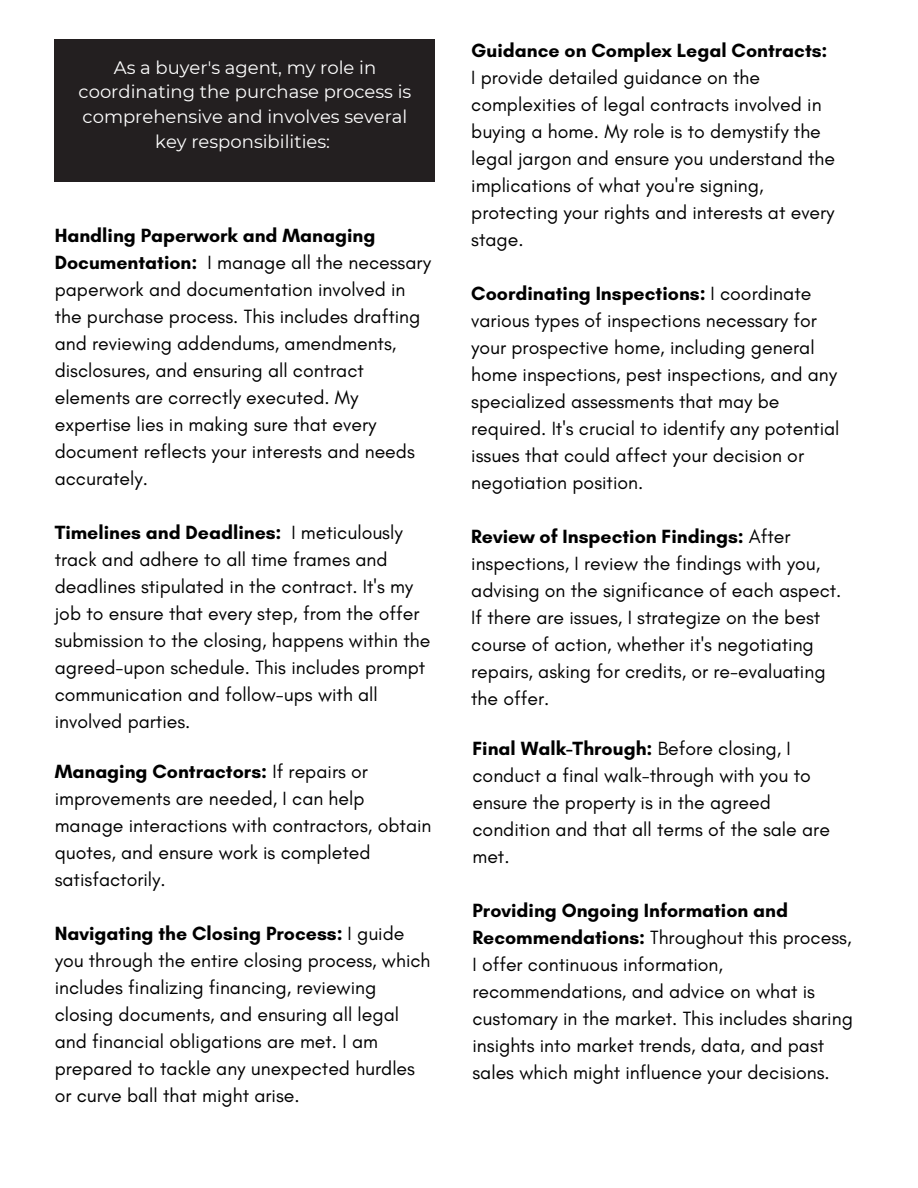
<style>
.page{position:relative;width:918px;height:1188px;background:#fff}
.page>*{position:absolute;margin:0;border:0;box-sizing:border-box;transform-origin:0 0}
.t1{font:19.5px/27px "Glacial Indifference";color:#000}
.t2{font:700 19.5px "Glacial Indifference";color:#000}
.t3{font:18px/24.8px "Montserrat";color:#fff;text-align:center}
.s1{font-weight:700}
</style>
<div class="page">
<div style="left:55px;top:39px;width:380px;height:143px;background:#231f20"></div>
<p class="t3" style="left:79px;top:55px;width:334px">As a buyer's agent, my role in coordinating the purchase process is comprehensive and involves several key responsibilities:</p>
<p class="t1" style="left:55px;top:222px;width:378px"><span class="s1">Handling Paperwork and Managing Documentation:</span> I manage all the necessary paperwork and documentation involved in the purchase process. This includes drafting and reviewing addendums, amendments, disclosures, and ensuring all contract elements are correctly executed. My expertise lies in making sure that every document reflects your interests and needs accurately.</p>
<p class="t1" style="left:55px;top:519px;width:377px"><span class="s1">Timelines and Deadlines:</span> I meticulously track and adhere to all time frames and deadlines stipulated in the contract. It's my job to ensure that every step, from the offer submission to the closing, happens within the agreed-upon schedule. This includes prompt communication and follow-ups with all involved parties.</p>
<p class="t1" style="left:55px;top:758px;width:378px"><span class="s1">Managing Contractors:</span> If repairs or improvements are needed, I can help manage interactions with contractors, obtain quotes, and ensure work is completed satisfactorily.</p>
<p class="t1" style="left:55px;top:920px;width:377px"><span class="s1">Navigating the Closing Process:</span> I guide you through the entire closing process, which includes finalizing financing, reviewing closing documents, and ensuring all legal and financial obligations are met. I am prepared to tackle any unexpected hurdles or curve ball that might arise.</p>
<p class="t2" style="left:471px;top:38px;width:358px">Guidance on Complex Legal Contracts:</p>
<p class="t1" style="left:471px;top:63px;width:365px">I provide detailed guidance on the complexities of legal contracts involved in buying a home. My role is to demystify the legal jargon and ensure you understand the implications of what you're signing, protecting your rights and interests at every stage.</p>
<p class="t1" style="left:471px;top:279px;width:370px"><span class="s1">Coordinating Inspections:</span> I coordinate various types of inspections necessary for your prospective home, including general home inspections, pest inspections, and any specialized assessments that may be required. It's crucial to identify any potential issues that could affect your decision or negotiation position.</p>
<p class="t1" style="left:471px;top:522px;width:372px"><span class="s1">Review of Inspection Findings:</span> After inspections, I review the findings with you, advising on the significance of each aspect.<br>If there are issues, I strategize on the best course of action, whether it's negotiating repairs, asking for credits, or re-evaluating the offer.</p>
<p class="t1" style="left:472px;top:734px;width:359px"><span class="s1">Final Walk-Through:</span> Before closing, I conduct a final walk-through with you to ensure the property is in the agreed condition and that all terms of the sale are met.</p>
<p class="t1" style="left:472px;top:896px;width:382px"><span class="s1">Providing Ongoing Information and Recommendations:</span> Throughout this process, I offer continuous information, recommendations, and advice on what is customary in the market. This includes sharing insights into market trends, data, and past sales which might influence your decisions.</p>
</div>
